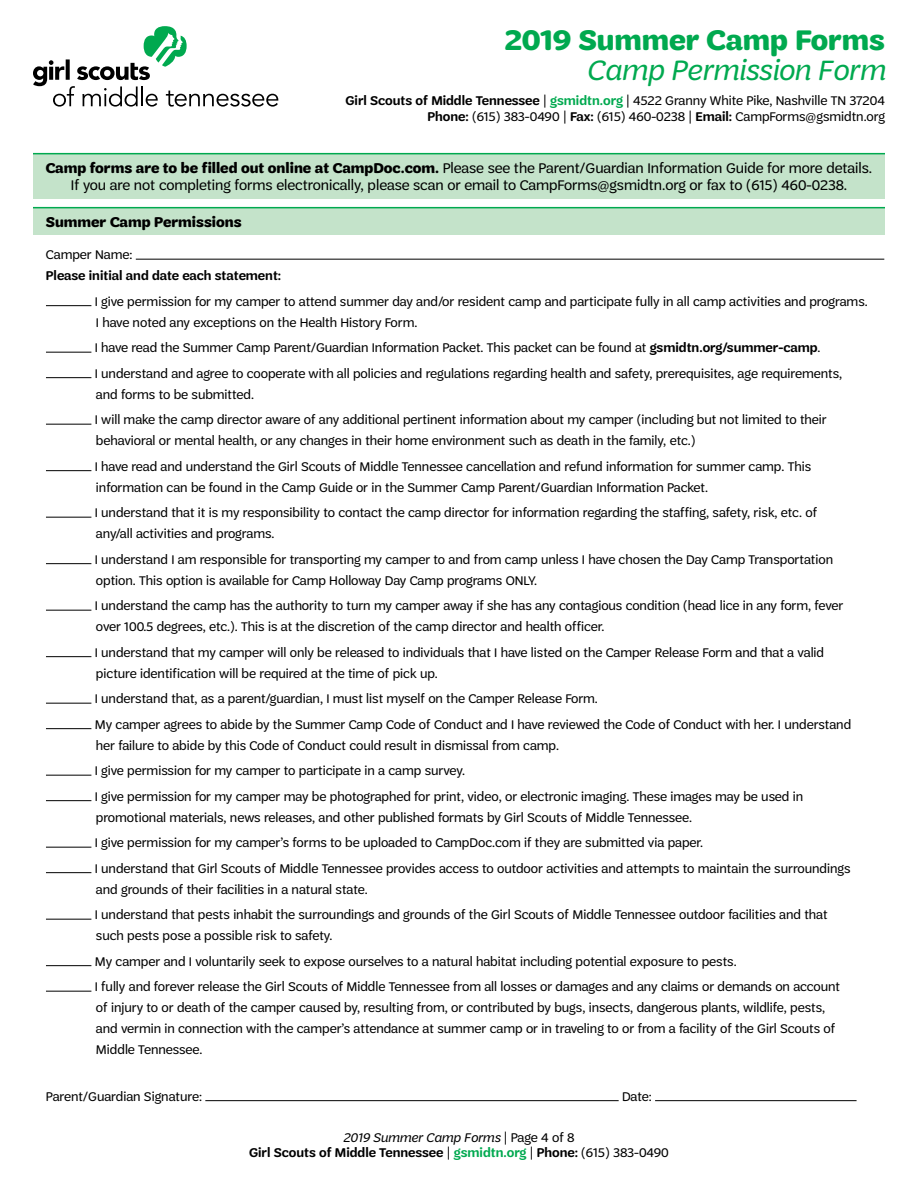
<style>
.page{position:relative;width:918px;height:1188px;background:#fff}
.page>*{position:absolute;margin:0;border:0;box-sizing:border-box;transform-origin:0 0}
.t1{font:700 30px "Trefoil Sans";color:#00a94f}
.t2{font:italic 30px "Trefoil Sans";color:#00a94f}
.t3{font:15px "Trefoil Sans";color:#000}
.t4{font:700 15px "Trefoil Sans";color:#000}
.t5{font:13.5px/21px "Trefoil Sans";color:#000}
.t6{font:600 13.5px "Trefoil Sans";color:#000}
.t7{font:italic 13.5px "Trefoil Sans";color:#000}
.s1{font-weight:600}
.s2{font-weight:600;color:#00a94f}
.s3{font-weight:700}
.s4{font-style:normal}
.s5{font-weight:400}
.s6{color:#00a94f}
</style>
<div class="page">
<hr style="left:136px;top:259px;width:748px;height:1px;background:#000">
<hr style="left:46px;top:305px;width:45px;height:1px;background:#000">
<hr style="left:46px;top:352px;width:45px;height:1px;background:#000">
<hr style="left:46px;top:377px;width:45px;height:1px;background:#000">
<hr style="left:46px;top:424px;width:45px;height:1px;background:#000">
<hr style="left:46px;top:470px;width:45px;height:1px;background:#000">
<hr style="left:46px;top:517px;width:45px;height:1px;background:#000">
<hr style="left:46px;top:563px;width:45px;height:1px;background:#000">
<hr style="left:46px;top:610px;width:45px;height:1px;background:#000">
<hr style="left:46px;top:656px;width:45px;height:1px;background:#000">
<hr style="left:46px;top:703px;width:45px;height:1px;background:#000">
<hr style="left:46px;top:728px;width:45px;height:1px;background:#000">
<hr style="left:46px;top:775px;width:45px;height:1px;background:#000">
<hr style="left:46px;top:800px;width:45px;height:1px;background:#000">
<hr style="left:46px;top:847px;width:45px;height:1px;background:#000">
<hr style="left:46px;top:872px;width:45px;height:1px;background:#000">
<hr style="left:46px;top:919px;width:45px;height:1px;background:#000">
<hr style="left:46px;top:965px;width:45px;height:1px;background:#000">
<hr style="left:46px;top:991px;width:45px;height:1px;background:#000">
<hr style="left:205px;top:1100px;width:414px;height:1px;background:#000">
<hr style="left:655px;top:1100px;width:202px;height:1px;background:#000">
<svg style="left:33px;top:26px;width:245px;height:81px"></svg>
<div style="left:33px;top:208px;width:852px;height:27px;background:#c4e3ca"></div>
<hr style="left:33px;top:207px;width:852px;height:1px;background:#00a94f">
<div style="left:33px;top:154px;width:852px;height:45px;background:#c4e3ca"></div>
<hr style="left:33px;top:153px;width:852px;height:1px;background:#00a94f">
<p class="t1" style="left:505px;top:23px;width:382px">2019 Summer Camp Forms</p>
<p class="t2" style="left:586px;top:53px;width:300px">Camp Permission Form</p>
<p class="t5" style="left:345px;top:90px;width:541px"><span class="s1">Girl Scouts of Middle Tennessee</span> | <span class="s2">gsmidtn.org</span> | 4522 Granny White Pike, Nashville TN 37204</p>
<p class="t5" style="left:428px;top:106px;width:459px"><span class="s1">Phone:</span> (615) 383-0490 | <span class="s1">Fax:</span> (615) 460-0238 | <span class="s1">Email:</span> CampForms@gsmidtn.org</p>
<p class="t3" style="left:46px;top:160px;width:828px"><span class="s3">Camp forms are to be filled out online at CampDoc.com.</span> Please see the Parent/Guardian Information Guide for more details.</p>
<p class="t3" style="left:71px;top:177px;width:778px">If you are not completing forms electronically, please scan or email to CampForms@gsmidtn.org or fax to (615) 460-0238.</p>
<p class="t4" style="left:46px;top:214px;width:197px">Summer Camp Permissions</p>
<p class="t5" style="left:46px;top:244px;width:88px">Camper Name:</p>
<p class="t6" style="left:46px;top:268px;width:237px">Please initial and date each statement:</p>
<p class="t5" style="left:95px;top:291px;width:775px">I give permission for my camper to attend summer day and/or resident camp and participate fully in all camp activities and programs.<br>I have noted any exceptions on the Health History Form.</p>
<p class="t5" style="left:95px;top:337px;width:727px">I have read the Summer Camp Parent/Guardian Information Packet. This packet can be found at <span class="s1">gsmidtn.org/summer-camp</span>.</p>
<p class="t5" style="left:95px;top:363px;width:749px">I understand and agree to cooperate with all policies and regulations regarding health and safety, prerequisites, age requirements, and forms to be submitted.</p>
<p class="t5" style="left:95px;top:409px;width:734px">I will make the camp director aware of any additional pertinent information about my camper (including but not limited to their behavioral or mental health, or any changes in their home environment such as death in the family, etc.)</p>
<p class="t5" style="left:95px;top:456px;width:718px">I have read and understand the Girl Scouts of Middle Tennessee cancellation and refund information for summer camp. This information can be found in the Camp Guide or in the Summer Camp Parent/Guardian Information Packet.</p>
<p class="t5" style="left:95px;top:502px;width:724px">I understand that it is my responsibility to contact the camp director for information regarding the staffing, safety, risk, etc. of any/all activities and programs.</p>
<p class="t5" style="left:95px;top:549px;width:740px">I understand I am responsible for transporting my camper to and from camp unless I have chosen the Day Camp Transportation option. This option is available for Camp Holloway Day Camp programs ONLY.</p>
<p class="t5" style="left:95px;top:595px;width:750px">I understand the camp has the authority to turn my camper away if she has any contagious condition (head lice in any form, fever over 100.5 degrees, etc.). This is at the discretion of the camp director and health officer.</p>
<p class="t5" style="left:95px;top:642px;width:731px">I understand that my camper will only be released to individuals that I have listed on the Camper Release Form and that a valid picture identification will be required at the time of pick up.</p>
<p class="t5" style="left:95px;top:688px;width:505px">I understand that, as a parent/guardian, I must list myself on the Camper Release Form.</p>
<p class="t5" style="left:95px;top:714px;width:758px">My camper agrees to abide by the Summer Camp Code of Conduct and I have reviewed the Code of Conduct with her. I understand her failure to abide by this Code of Conduct could result in dismissal from camp.</p>
<p class="t5" style="left:95px;top:760px;width:372px">I give permission for my camper to participate in a camp survey.</p>
<p class="t5" style="left:95px;top:786px;width:710px">I give permission for my camper may be photographed for print, video, or electronic imaging. These images may be used in promotional materials, news releases, and other published formats by Girl Scouts of Middle Tennessee.</p>
<p class="t5" style="left:95px;top:832px;width:610px">I give permission for my camper’s forms to be uploaded to CampDoc.com if they are submitted via paper.</p>
<p class="t5" style="left:95px;top:858px;width:757px">I understand that Girl Scouts of Middle Tennessee provides access to outdoor activities and attempts to maintain the surroundings and grounds of their facilities in a natural state.</p>
<p class="t5" style="left:95px;top:904px;width:734px">I understand that pests inhabit the surroundings and grounds of the Girl Scouts of Middle Tennessee outdoor facilities and that such pests pose a possible risk to safety.</p>
<p class="t5" style="left:95px;top:951px;width:644px">My camper and I voluntarily seek to expose ourselves to a natural habitat including potential exposure to pests.</p>
<p class="t5" style="left:95px;top:976px;width:747px">I fully and forever release the Girl Scouts of Middle Tennessee from all losses or damages and any claims or demands on account of injury to or death of the camper caused by, resulting from, or contributed by bugs, insects, dangerous plants, wildlife, pests, and vermin in connection with the camper’s attendance at summer camp or in traveling to or from a facility of the Girl Scouts of Middle Tennessee.</p>
<p class="t5" style="left:46px;top:1086px;width:158px">Parent/Guardian Signature:</p>
<p class="t5" style="left:622px;top:1086px;width:31px">Date:</p>
<p class="t7" style="left:343px;top:1130px;width:233px">2019 Summer Camp Forms <span class="s4">| Page 4 of 8</span></p>
<p class="t6" style="left:249px;top:1145px;width:421px">Girl Scouts of Middle Tennessee <span class="s5">|</span> <span class="s6">gsmidtn.org</span> <span class="s5">|</span> Phone: <span class="s5">(615) 383-0490</span></p>
</div>
